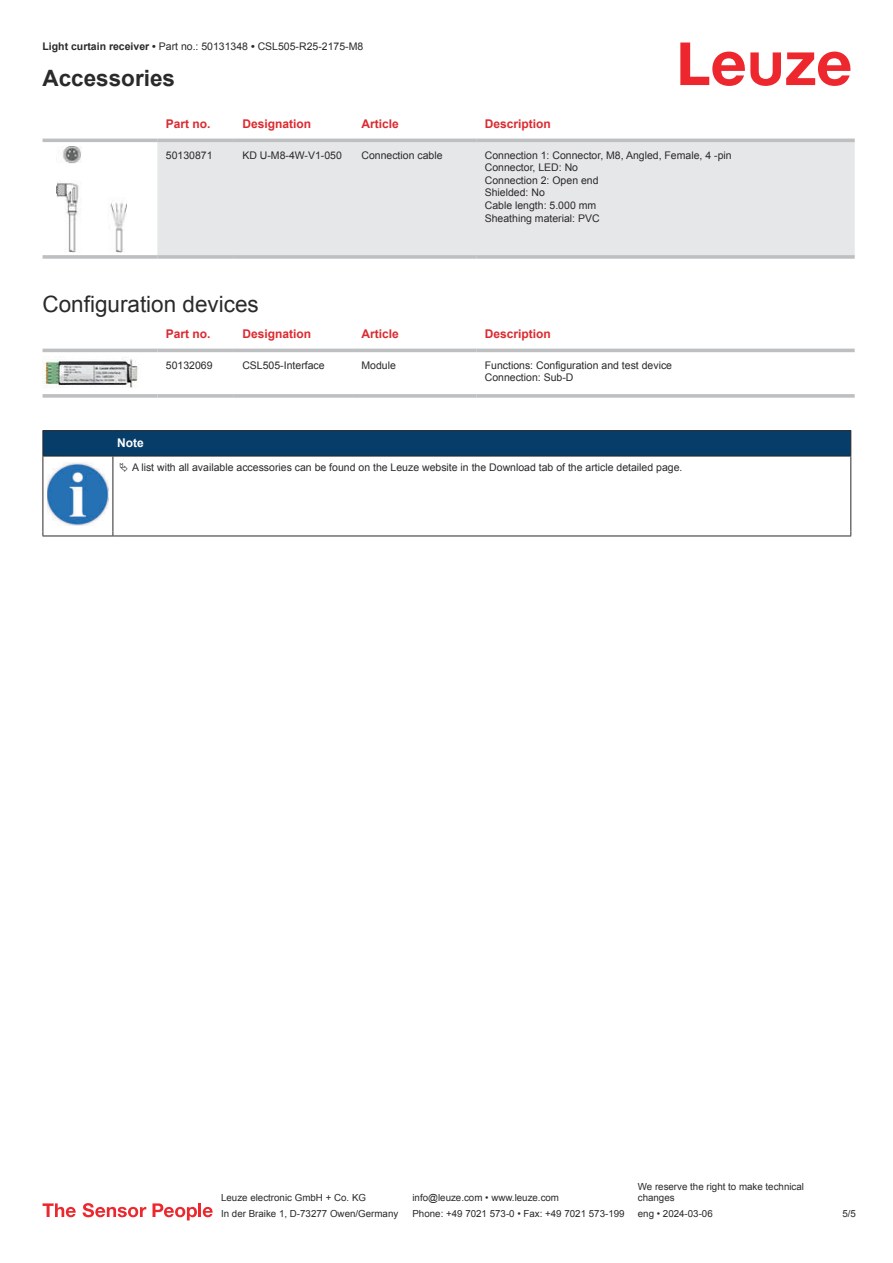
<style>
.page{position:relative;width:893px;height:1263px;background:#fff}
.page>*{position:absolute;margin:0;border:0;box-sizing:border-box;transform-origin:0 0}
.t1{font:22.5px "Arial";color:#2b292a}
.t2{font:700 22.5px "Arial";color:#2b292a}
.t3{font:700 12px "Arial";color:#db2a30}
.t4{font:700 12px "Arial";color:#fff}
.t5{font:10.5px/12.6px "Arial";color:#2b292a}
.t6{font:9.75px/11.7px "Arial";color:#2b292a}
.s1{font-weight:700}
</style>
<div class="page">
<svg style="left:680px;top:43px;width:170px;height:43px"></svg>
<svg style="left:43px;top:138px;width:812px;height:72px"></svg>
<div style="left:157px;top:142px;width:698px;height:113px;background:#e6e7e9"></div>
<hr style="left:43px;top:139px;width:114px;height:3px;background:#bdbfc1">
<hr style="left:157px;top:139px;width:77px;height:3px;background:#bdbfc1">
<hr style="left:234px;top:139px;width:119px;height:3px;background:#bdbfc1">
<hr style="left:353px;top:139px;width:123px;height:3px;background:#bdbfc1">
<hr style="left:476px;top:139px;width:379px;height:3px;background:#bdbfc1">
<svg style="left:43px;top:255px;width:114px;height:4px"></svg>
<hr style="left:157px;top:255px;width:77px;height:4px;background:#bdbfc1">
<svg style="left:234px;top:255px;width:119px;height:4px"></svg>
<svg style="left:353px;top:255px;width:123px;height:4px"></svg>
<hr style="left:476px;top:255px;width:379px;height:4px;background:#bdbfc1">
<img style="left:56px;top:146px;width:70px;height:107px">
<svg style="left:43px;top:348px;width:812px;height:5px;fill:#efeff0"></svg>
<hr style="left:43px;top:349px;width:114px;height:3px;background:#bdbfc1">
<hr style="left:157px;top:349px;width:77px;height:3px;background:#bdbfc1">
<hr style="left:234px;top:349px;width:119px;height:3px;background:#bdbfc1">
<hr style="left:353px;top:349px;width:123px;height:3px;background:#bdbfc1">
<hr style="left:476px;top:349px;width:379px;height:3px;background:#bdbfc1">
<svg style="left:43px;top:394px;width:114px;height:4px"></svg>
<hr style="left:157px;top:394px;width:77px;height:4px;background:#c5c6c8">
<svg style="left:234px;top:394px;width:119px;height:4px"></svg>
<svg style="left:353px;top:394px;width:123px;height:4px"></svg>
<hr style="left:476px;top:394px;width:379px;height:4px;background:#c5c6c8">
<img style="left:43px;top:356px;width:95px;height:32px">
<svg style="left:44px;top:457px;width:806px;height:79px"></svg>
<hr style="left:43px;top:430px;width:70px;height:1px;background:#2b292a">
<hr style="left:43px;top:456px;width:70px;height:1px;background:#2b292a">
<hr style="left:113px;top:430px;width:738px;height:1px;background:#2b292a">
<div style="left:43px;top:431px;width:808px;height:25px;background:#063d69"></div>
<hr style="left:113px;top:456px;width:738px;height:1px;background:#2b292a">
<hr style="left:43px;top:456px;width:1px;height:75px;background:#2b292a">
<hr style="left:113px;top:456px;width:1px;height:75px;background:#2b292a">
<hr style="left:850px;top:456px;width:1px;height:75px;background:#2b292a">
<hr style="left:43px;top:536px;width:70px;height:1px;background:#2b292a">
<hr style="left:113px;top:536px;width:738px;height:1px;background:#2b292a">
<img style="left:47px;top:462px;width:61px;height:63px">
<div style="left:115px;top:457px;width:734px;height:20px;background:#fff"></div>
<svg style="left:43px;top:1203px;width:33px;height:14px"></svg>
<svg style="left:83px;top:1203px;width:63px;height:14px"></svg>
<svg style="left:153px;top:1203px;width:44px;height:17px"></svg>
<hr style="left:198px;top:1203px;width:3px;height:14px;background:#ed272d">
<svg style="left:203px;top:1207px;width:10px;height:10px"></svg>
<p class="t5" style="left:43px;top:41px;width:322px"><span class="s1">Light curtain receiver •</span> Part no.: 50131348 <span class="s1">•</span> CSL505-R25-2175-M8</p>
<h1 class="t2" style="left:43px;top:70px;width:134px">Accessories</h1>
<p class="t3" style="left:166px;top:119px;width:46px">Part no.</p>
<p class="t3" style="left:242px;top:119px;width:70px">Designation</p>
<p class="t3" style="left:361px;top:119px;width:39px">Article</p>
<p class="t3" style="left:485px;top:119px;width:68px">Description</p>
<p class="t5" style="left:166px;top:150px;width:48px">50130871</p>
<p class="t5" style="left:242px;top:150px;width:101px">KD U-M8-4W-V1-050</p>
<p class="t5" style="left:361px;top:150px;width:83px">Connection cable</p>
<p class="t5" style="left:485px;top:150px;width:248px">Connection 1: Connector, M8, Angled, Female, 4 -pin<br>Connector, LED: No<br>Connection 2: Open end<br>Shielded: No<br>Cable length: 5.000 mm<br>Sheathing material: PVC</p>
<h1 class="t1" style="left:43px;top:295px;width:218px">Configuration devices</h1>
<p class="t3" style="left:166px;top:329px;width:46px">Part no.</p>
<p class="t3" style="left:242px;top:329px;width:70px">Designation</p>
<p class="t3" style="left:361px;top:329px;width:39px">Article</p>
<p class="t3" style="left:485px;top:329px;width:68px">Description</p>
<p class="t5" style="left:166px;top:360px;width:48px">50132069</p>
<p class="t5" style="left:242px;top:360px;width:84px">CSL505-Interface</p>
<p class="t5" style="left:361px;top:360px;width:36px">Module</p>
<p class="t5" style="left:485px;top:360px;width:189px">Functions: Configuration and test device<br>Connection: Sub-D</p>
<p class="t4" style="left:117px;top:439px;width:28px">Note</p>
<p class="t5" style="left:132px;top:462px;width:552px">A list with all available accessories can be found on the Leuze website in the Download tab of the article detailed page.</p>
<p class="t6" style="left:221px;top:1193px;width:146px">Leuze electronic GmbH + Co. KG</p>
<p class="t6" style="left:412px;top:1193px;width:148px">info@leuze.com • www.leuze.com</p>
<p class="t6" style="left:638px;top:1181px;width:168px">We reserve the right to make technical changes</p>
<p class="t6" style="left:221px;top:1209px;width:179px">In der Braike 1, D-73277 Owen/Germany</p>
<p class="t6" style="left:412px;top:1209px;width:214px">Phone: +49 7021 573-0 • Fax: +49 7021 573-199</p>
<p class="t6" style="left:638px;top:1209px;width:76px">eng • 2024-03-06</p>
<p class="t6" style="left:842px;top:1209px;width:15px">5 /5</p>
</div>
